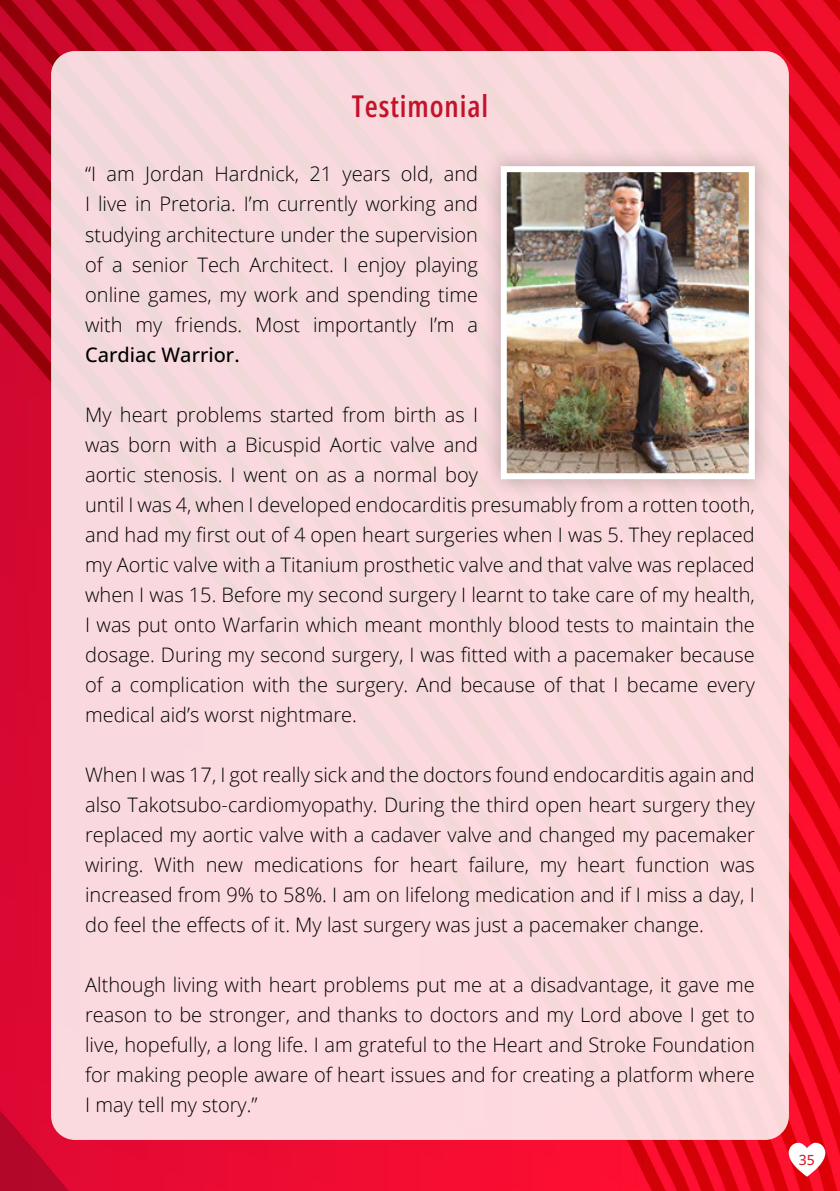
<style>
.page{position:relative;width:840px;height:1191px;background:#fff}
.page>*{position:absolute;margin:0;border:0;box-sizing:border-box;transform-origin:0 0}
.Heading_2{font:600 30px "Open Sans Condensed";letter-spacing:.03em;color:#c31229}
.body{font:300 20px/30px "Open Sans";color:#000;text-align:justify}
.t1{font:500 14px "Open Sans";color:#d62328}
.s1{font-weight:500}
</style>
<div class="page">
<img style="left:0;top:0;width:839px;height:1191px">
<div style="left:51px;top:51px;width:737px;height:1089px;background:#fad9df;border-radius:24px"></div>
<div style="left:481px;top:147px;width:292px;height:351px;background:#231f20;opacity:.3"></div>
<img style="left:507px;top:173px;width:240px;height:299px">
<div style="left:500px;top:166px;width:254px;height:313px;border:6px solid #fff"></div>
<svg style="left:788px;top:1142px;width:36px;height:34px"></svg>
<p class="Heading_2" style="left:351px;top:86px;width:138px">Testimonial</p>
<p class="body" style="left:85px;top:159px;width:394px">“I am Jordan Hardnick, 21 years old, and I live in Pretoria. I’m currently working and studying architecture under the supervision of a senior Tech Architect. I enjoy playing online games, my work and spending time with my friends. Most importantly I’m a <span class="s1">Cardiac Warrior.</span></p>
<p class="body" style="left:85px;top:399px;width:671px;text-align:left">My heart problems started from birth as I<br>was born with a Bicuspid Aortic valve and<br>aortic stenosis. I went on as a normal boy<br>until I was 4, when I developed endocarditis presumably from a rotten tooth, and had my first out of 4 open heart surgeries when I was 5. They replaced my Aortic valve with a Titanium prosthetic valve and that valve was replaced when I was 15. Before my second surgery I learnt to take care of my health, I was put onto Warfarin which meant monthly blood tests to maintain the dosage. During my second surgery, I was fitted with a pacemaker because of a complication with the surgery. And because of that I became every medical aid’s worst nightmare.</p>
<p class="body" style="left:85px;top:759px;width:670px">When I was 17, I got really sick and the doctors found endocarditis again and also Takotsubo-cardiomyopathy. During the third open heart surgery they replaced my aortic valve with a cadaver valve and changed my pacemaker wiring. With new medications for heart failure, my heart function was increased from 9% to 58%. I am on lifelong medication and if I miss a day, I do feel the effects of it. My last surgery was just a pacemaker change.</p>
<p class="body" style="left:85px;top:969px;width:671px">Although living with heart problems put me at a disadvantage, it gave me reason to be stronger, and thanks to doctors and my Lord above I get to live, hopefully, a long life. I am grateful to the Heart and Stroke Foundation for making people aware of heart issues and for creating a platform where I may tell my story.”</p>
<p class="t1" style="left:798px;top:1150px;width:18px">35</p>
</div>
